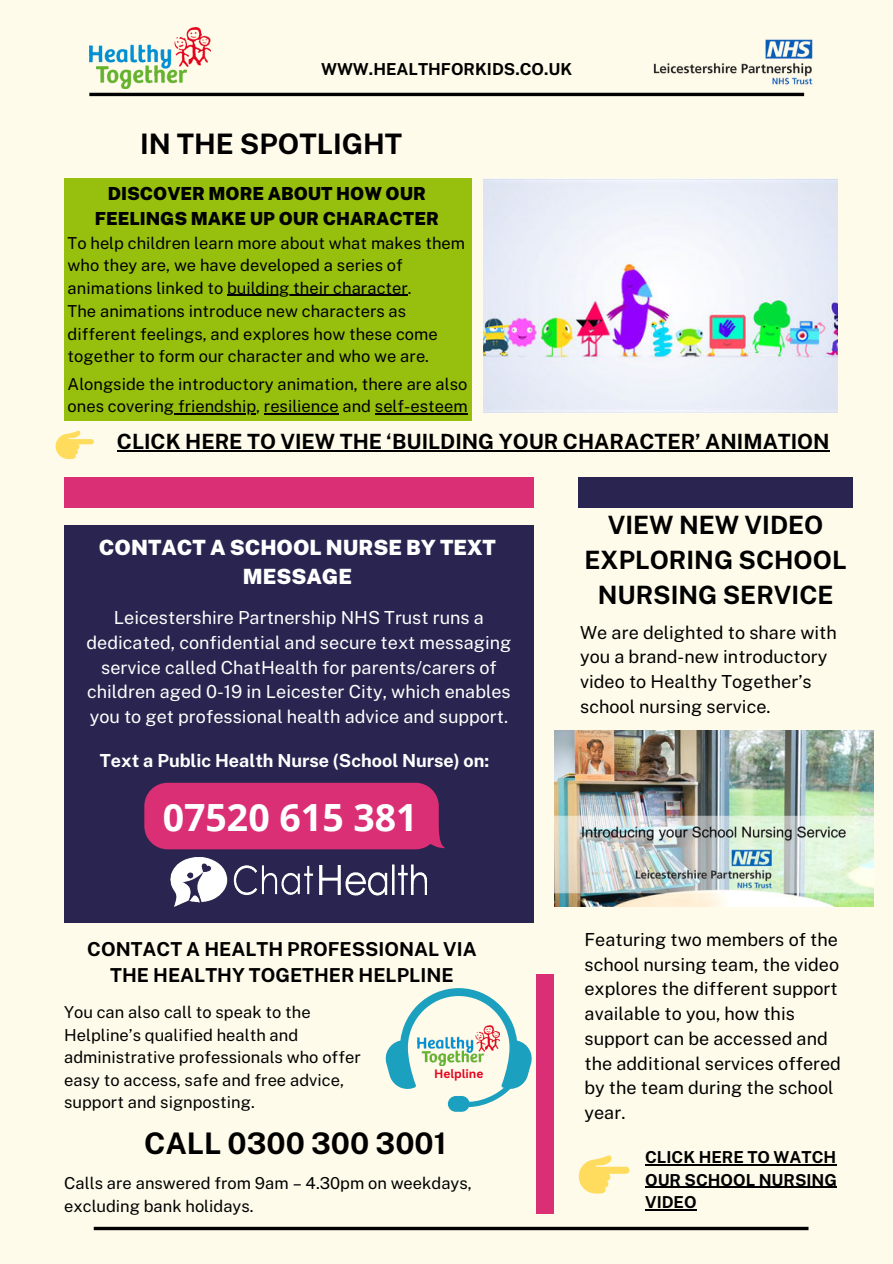
<style>
.page{position:relative;width:893px;height:1264px;background:#fff}
.page>*{position:absolute;margin:0;border:0;box-sizing:border-box;transform-origin:0 0}
.t1{font:700 37.5px "Open Sans";color:#fff}
.t2{font:700 29.7px "Public Sans";color:#000}
.t3{font:700 28.2px "Public Sans";color:#000}
.t4{font:700 25.2px/34.8px "Public Sans";color:#000;text-align:center}
.t5{font:700 21px "Public Sans";color:#000}
.t6{font:900 21px/29.2px "Public Sans";color:#fff;text-align:center}
.t7{font:700 19.2px/25.8px "Public Sans";color:#000;text-align:center}
.t8{font:18px/24.8px "Public Sans";color:#000}
.t9{font:18px/24.8px "Public Sans";color:#fff;text-align:center}
.t10{font:900 18px/24.8px "Public Sans";color:#000;text-align:center}
.t11{font:700 18px "Public Sans";color:#fff}
.t12{font:16.5px/22.5px "Public Sans";color:#000}
.t13{font:700 16.5px/22.5px "Public Sans";color:#000;text-align:justify}
.t14{font:700 11.85px "Canva Sans";color:#e4041f}
</style>
<div class="page">
<div style="left:0;top:0;width:892px;height:1263px;background:#fefbea"></div>
<hr style="left:89px;top:93px;width:715px;height:3px;background:#000">
<img style="left:483px;top:178px;width:354px;height:234px">
<div style="left:578px;top:477px;width:274px;height:30px;background:#2a2550"></div>
<div style="left:64px;top:477px;width:469px;height:30px;background:#da2f74"></div>
<div style="left:64px;top:525px;width:469px;height:397px;background:#2a2550"></div>
<svg style="left:94px;top:1226px;width:714px;height:4px;background:#34332f"></svg>
<img style="left:89px;top:28px;width:122px;height:60px">
<div style="left:64px;top:178px;width:407px;height:243px;background:#97bf0d"></div>
<div style="left:144px;top:782px;width:301px;height:67px;background:#da2f74"></div>
<svg style="left:56px;top:430px;width:38px;height:29px"></svg>
<svg style="left:578px;top:1155px;width:51px;height:38px"></svg>
<img style="left:615px;top:39px;width:198px;height:58px">
<img style="left:162px;top:847px;width:265px;height:60px">
<div style="left:536px;top:974px;width:17px;height:239px;background:#da2f74"></div>
<svg style="left:385px;top:988px;width:147px;height:123px"></svg>
<img style="left:417px;top:1025px;width:82px;height:40px">
<img style="left:554px;top:730px;width:319px;height:176px">
<hr style="left:227px;top:295px;width:181px;height:1px;background:#000">
<hr style="left:117px;top:450px;width:712px;height:1px;background:#000">
<hr style="left:645px;top:1164px;width:191px;height:1px;background:#000">
<hr style="left:645px;top:1186px;width:191px;height:1px;background:#000">
<hr style="left:645px;top:1209px;width:51px;height:1px;background:#000">
<hr style="left:174px;top:413px;width:82px;height:1px;background:#000">
<hr style="left:264px;top:413px;width:74px;height:1px;background:#000">
<hr style="left:375px;top:413px;width:92px;height:1px;background:#000">
<p class="t13" style="left:321px;top:57px;width:253px">WWW.HEALTHFORKIDS.CO.UK</p>
<h3 class="t3" style="left:140px;top:123px;width:264px">IN THE SPOTLIGHT</h3>
<p class="t10" style="left:95px;top:180px;width:346px">DISCOVER MORE ABOUT HOW OUR<br>FEELINGS MAKE UP OUR CHARACTER</p>
<p class="t12" style="left:68px;top:230px;width:399px">To help children learn more about what makes them who they are, we have developed a series of animations linked to building their character.</p>
<p class="t12" style="left:68px;top:299px;width:371px">The animations introduce new characters as different feelings, and explores how these come together to form our character and who we are.</p>
<p class="t12" style="left:68px;top:371px;width:401px">Alongside the introductory animation, there are also ones covering friendship, resilience and self-esteem</p>
<p class="t5" style="left:117px;top:426px;width:714px">CLICK HERE TO VIEW THE ‘BUILDING YOUR CHARACTER’ ANIMATION</p>
<p class="t6" style="left:99px;top:531px;width:398px">CONTACT A SCHOOL NURSE BY TEXT<br>MESSAGE</p>
<p class="t9" style="left:87px;top:604px;width:426px">Leicestershire Partnership NHS Trust runs a dedicated, confidential and secure text messaging service called ChatHealth for parents/carers of children aged 0-19 in Leicester City, which enables you to get professional health advice and support.</p>
<p class="t11" style="left:100px;top:747px;width:391px">Text a Public Health Nurse (School Nurse) on:</p>
<h1 class="t1" style="left:163px;top:790px;width:256px">07520 615 381</h1>
<p class="t7" style="left:87px;top:935px;width:391px">CONTACT A HEALTH PROFESSIONAL VIA<br>THE HEALTHY TOGETHER HELPLINE</p>
<p class="t12" style="left:64px;top:999px;width:298px">You can also call to speak to the Helpline’s qualified health and administrative professionals who offer easy to access, safe and free advice, support and signposting.</p>
<h2 class="t2" style="left:144px;top:1121px;width:304px">CALL 0300 300 3001</h2>
<p class="t12" style="left:64px;top:1171px;width:409px">Calls are answered from 9am – 4.30pm on weekdays, excluding bank holidays.</p>
<p class="t14" style="left:434px;top:1066px;width:51px">Helpline</p>
<h3 class="t4" style="left:584px;top:506px;width:263px">VIEW NEW VIDEO<br>EXPLORING SCHOOL<br>NURSING SERVICE</h3>
<p class="t8" style="left:580px;top:618px;width:258px">We are delighted to share with you a brand-new introductory video to Healthy Together’s school nursing service.</p>
<p class="t8" style="left:584px;top:925px;width:258px">Featuring two members of the school nursing team, the video explores the different support available to you, how this support can be accessed and the additional services offered by the team during the school year.</p>
<p class="t13" style="left:645px;top:1144px;width:193px">CLICK HERE TO WATCH OUR SCHOOL NURSING VIDEO</p>
</div>
